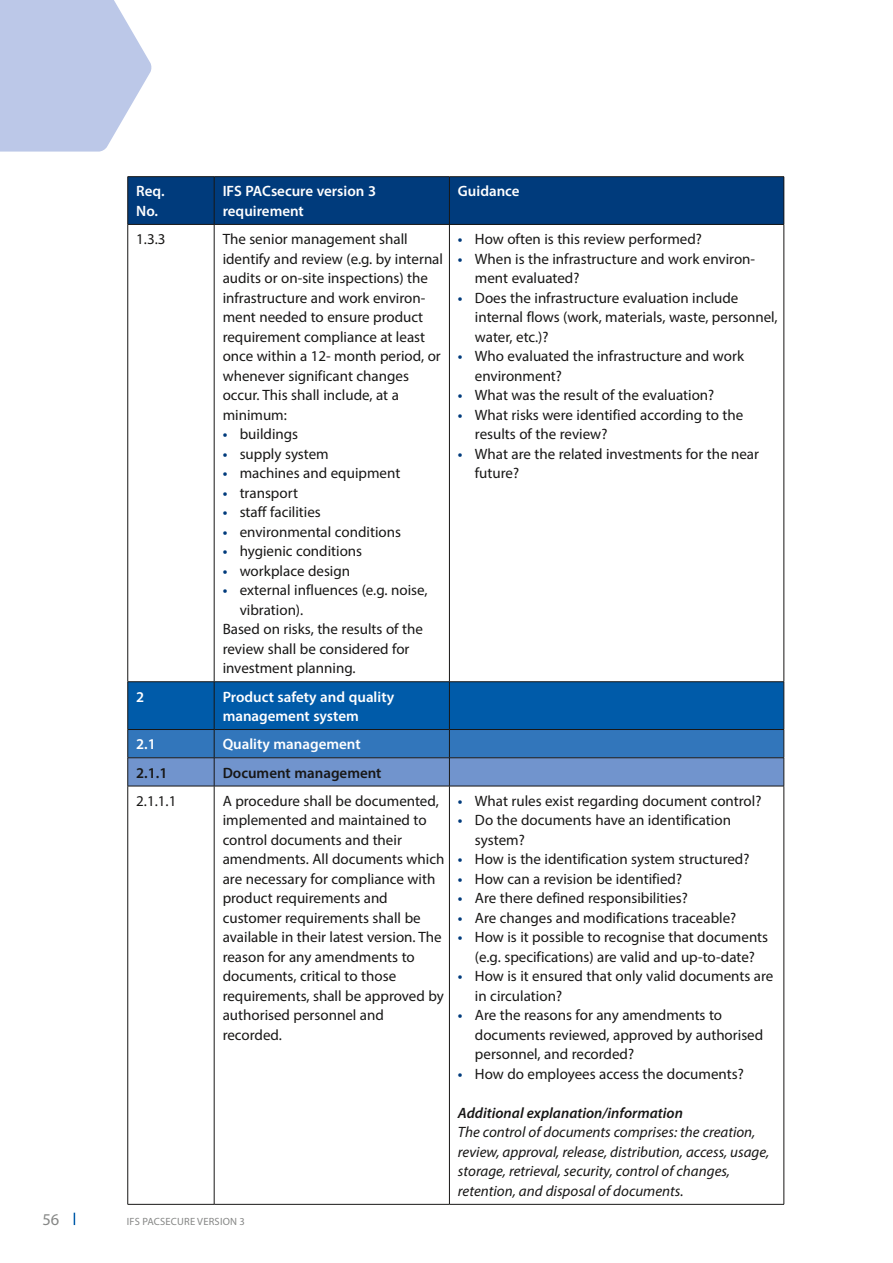
<style>
.page{position:relative;width:893px;height:1263px;background:#fff}
.page>*{position:absolute;margin:0;border:0;box-sizing:border-box;transform-origin:0 0}
.t1{font:16.5px "Myriad Pro";color:#868786}
.t2{font:15px/19.5px "Myriad Pro";color:#181716}
.t3{font:italic 15px/19.5px "Myriad Pro";color:#181716}
.t4{font:600 15px/19.5px "Myriad Pro";color:#fff}
.t5{font:italic 600 15px "Myriad Pro";color:#181716}
.t6{font:600 15px "Myriad Pro";color:#181716}
.t7{font:10.5px "Myriad Pro";letter-spacing:.02em;color:#868786}
.s1{font-weight:600;color:#003b7c}
</style>
<div class="page">
<svg style="left:74px;top:1213px;width:1px;height:12px"></svg>
<svg style="left:0;top:0;width:152px;height:152px;background:#c5cfeb"></svg>
<div style="left:128px;top:177px;width:321px;height:47px;background:#003b7c"></div>
<div style="left:449px;top:177px;width:335px;height:47px;background:#003b7c"></div>
<hr style="left:214px;top:225px;width:1px;height:456px;background:#181716">
<hr style="left:449px;top:225px;width:1px;height:456px;background:#181716">
<hr style="left:214px;top:786px;width:1px;height:418px;background:#181716">
<hr style="left:449px;top:786px;width:1px;height:418px;background:#181716">
<hr style="left:214px;top:176px;width:235px;height:1px;background:#181716">
<hr style="left:214px;top:177px;width:1px;height:47px;background:#181716">
<hr style="left:449px;top:177px;width:1px;height:47px;background:#181716">
<hr style="left:214px;top:224px;width:235px;height:1px;background:#181716">
<hr style="left:214px;top:786px;width:235px;height:1px;background:#181716">
<hr style="left:128px;top:1204px;width:86px;height:1px;background:#181716">
<hr style="left:214px;top:1204px;width:235px;height:1px;background:#181716">
<hr style="left:449px;top:1204px;width:335px;height:1px;background:#181716">
<hr style="left:128px;top:176px;width:86px;height:1px;background:#181716">
<hr style="left:127px;top:177px;width:1px;height:47px;background:#181716">
<hr style="left:449px;top:176px;width:335px;height:1px;background:#181716">
<hr style="left:784px;top:177px;width:1px;height:47px;background:#181716">
<hr style="left:128px;top:224px;width:86px;height:1px;background:#181716">
<hr style="left:449px;top:224px;width:335px;height:1px;background:#181716">
<hr style="left:127px;top:225px;width:1px;height:456px;background:#181716">
<hr style="left:784px;top:225px;width:1px;height:456px;background:#181716">
<hr style="left:128px;top:681px;width:86px;height:1px;background:#181716">
<hr style="left:214px;top:681px;width:235px;height:1px;background:#181716">
<hr style="left:449px;top:681px;width:335px;height:1px;background:#181716">
<hr style="left:127px;top:786px;width:1px;height:418px;background:#181716">
<hr style="left:784px;top:786px;width:1px;height:418px;background:#181716">
<svg style="left:127px;top:682px;width:658px;height:104px;background:#2b6eb2"></svg>
<hr style="left:128px;top:786px;width:86px;height:1px;background:#181716">
<hr style="left:449px;top:786px;width:335px;height:1px;background:#181716">
<p class="t4" style="left:136px;top:181px;width:30px">Req.<br>No.</p>
<p class="t4" style="left:223px;top:181px;width:155px">IFS PACsecure version 3 requirement</p>
<p class="t4" style="left:458px;top:181px;width:63px">Guidance</p>
<p class="t2" style="left:136px;top:229px;width:31px">1.3.3</p>
<p class="t2" style="left:223px;top:229px;width:222px">The senior management shall identify and review (e.g. by internal audits or on-site inspections) the infrastructure and work environ&shy;ment needed to ensure product requirement compliance at least once within a 12- month period, or whenever significant changes occur. This shall include, at a minimum:</p>
<p class="t2" style="left:223px;top:424px;width:77px"><span class="s1">•</span> buildings</p>
<p class="t2" style="left:223px;top:444px;width:108px"><span class="s1">•</span> supply system</p>
<p class="t2" style="left:223px;top:463px;width:179px"><span class="s1">•</span> machines and equipment</p>
<p class="t2" style="left:223px;top:483px;width:77px"><span class="s1">•</span> transport</p>
<p class="t2" style="left:223px;top:502px;width:100px"><span class="s1">•</span> staff facilities</p>
<p class="t2" style="left:223px;top:522px;width:180px"><span class="s1">•</span> environmental conditions</p>
<p class="t2" style="left:223px;top:541px;width:141px"><span class="s1">•</span> hygienic conditions</p>
<p class="t2" style="left:223px;top:561px;width:129px"><span class="s1">•</span> workplace design</p>
<p class="t2" style="left:223px;top:580px;width:206px"><span class="s1">•</span> external influences (e.g. noise,</p>
<p class="t2" style="left:240px;top:600px;width:65px">vibration).</p>
<p class="t2" style="left:223px;top:619px;width:202px">Based on risks, the results of the</p>
<p class="t2" style="left:223px;top:639px;width:188px">review shall be considered for</p>
<p class="t2" style="left:223px;top:658px;width:134px">investment planning.</p>
<p class="t2" style="left:458px;top:229px;width:246px"><span class="s1">•</span> How often is this review performed?</p>
<p class="t2" style="left:475px;top:249px;width:282px;text-indent:-17px"><span class="s1">•</span> When is the infrastructure and work environ&shy;ment evaluated?</p>
<p class="t2" style="left:475px;top:288px;width:304px;text-indent:-17px"><span class="s1">•</span> Does the infrastructure evaluation include internal flows (work, materials, waste, personnel, water, etc.)?</p>
<p class="t2" style="left:475px;top:346px;width:271px;text-indent:-17px"><span class="s1">•</span> Who evaluated the infrastructure and work environment?</p>
<p class="t2" style="left:458px;top:385px;width:258px"><span class="s1">•</span> What was the result of the evaluation?</p>
<p class="t2" style="left:475px;top:405px;width:270px;text-indent:-17px"><span class="s1">•</span> What risks were identified according to the results of the review?</p>
<p class="t2" style="left:475px;top:444px;width:286px;text-indent:-17px"><span class="s1">•</span> What are the related investments for the near future?</p>
<p class="t4" style="left:136px;top:686px;width:10px">2</p>
<p class="t4" style="left:223px;top:686px;width:173px">Product safety and quality management system</p>
<p class="t4" style="left:136px;top:734px;width:21px">2.1</p>
<p class="t4" style="left:223px;top:734px;width:140px">Quality management</p>
<p class="t6" style="left:136px;top:763px;width:33px">2.1.1</p>
<p class="t6" style="left:223px;top:763px;width:160px">Document management</p>
<p class="t2" style="left:136px;top:791px;width:42px">2.1.1.1</p>
<p class="t2" style="left:223px;top:791px;width:223px">A procedure shall be documented, implemented and maintained to control documents and their amendments. All documents which are necessary for compliance with product requirements and customer requirements shall be available in their latest version. The reason for any amendments to documents, critical to those requirements, shall be approved by authorised personnel and recorded.</p>
<p class="t2" style="left:458px;top:791px;width:305px"><span class="s1">•</span> What rules exist regarding document control?</p>
<p class="t2" style="left:475px;top:810px;width:258px;text-indent:-17px"><span class="s1">•</span> Do the documents have an identification system?</p>
<p class="t2" style="left:458px;top:849px;width:293px"><span class="s1">•</span> How is the identification system structured?</p>
<p class="t2" style="left:458px;top:869px;width:226px"><span class="s1">•</span> How can a revision be identified?</p>
<p class="t2" style="left:458px;top:888px;width:232px"><span class="s1">•</span> Are there defined responsibilities?</p>
<p class="t2" style="left:458px;top:908px;width:280px"><span class="s1">•</span> Are changes and modifications traceable?</p>
<p class="t2" style="left:458px;top:927px;width:312px;text-align:center"><span class="s1">•</span> How is it possible to recognise that documents (e.g. specifications) are valid and up-to-date?</p>
<p class="t2" style="left:475px;top:966px;width:300px;text-indent:-17px"><span class="s1">•</span> How is it ensured that only valid documents are in circulation?</p>
<p class="t2" style="left:475px;top:1005px;width:290px;text-indent:-17px"><span class="s1">•</span> Are the reasons for any amendments to documents reviewed, approved by authorised personnel, and recorded?</p>
<p class="t2" style="left:458px;top:1064px;width:287px"><span class="s1">•</span> How do employees access the documents?</p>
<p class="t5" style="left:458px;top:1103px;width:226px">Additional explanation/information</p>
<p class="t3" style="left:458px;top:1122px;width:313px">The control of documents comprises: the creation, review, approval, release, distribution, access, usage, storage, retrieval, security, control of changes, retention, and disposal of documents.</p>
<p class="t1" style="left:43px;top:1209px;width:18px">56</p>
<p class="t7" style="left:127px;top:1215px;width:119px">IFS PACSECURE VERSION 3</p>
</div>
